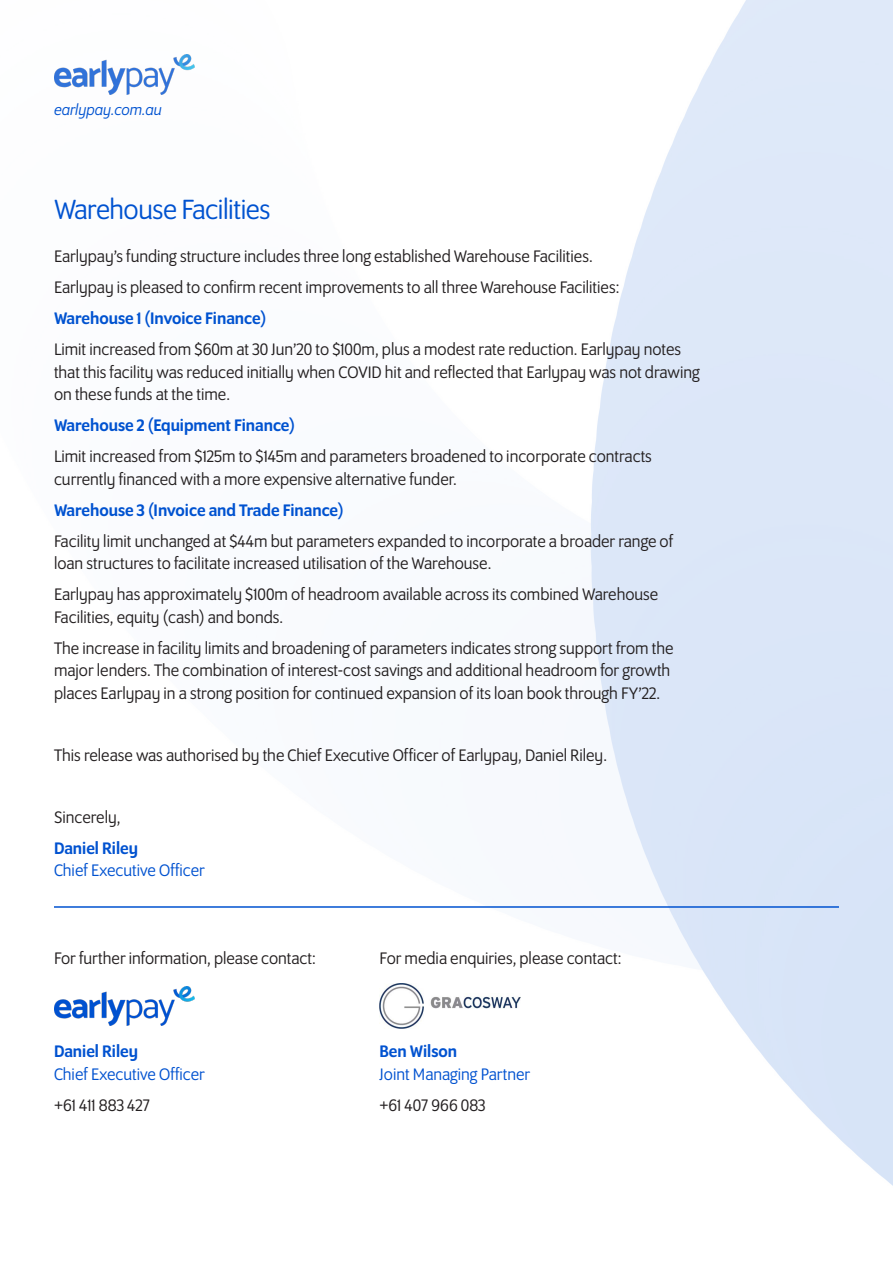
<style>
.page{position:relative;width:893px;height:1263px;background:#fff}
.page>*{position:absolute;margin:0;border:0;box-sizing:border-box;transform-origin:0 0}
.Body_Headers_Medium{font:30px "Program OT";letter-spacing:-.015em;color:#0052d0}
.Body_Text{font:18px/22.5px "Program OT";color:#231f20}
.Body_Text-2{font:18px/22.5px "Program OT";color:#0052d0}
.Body_Text-3{font:500 18px "Program OT";color:#0052d0}
.Body_Text-4{font:italic 16.5px "Program OT";color:#0052d0}
.s1{font-weight:500}
</style>
<div class="page">
<img style="left:54px;top:0;width:839px;height:1186px">
<hr style="left:54px;top:906px;width:785px;height:2px;background:#0052d0">
<img style="left:380px;top:984px;width:140px;height:44px">
<img style="left:54px;top:986px;width:141px;height:40px">
<p class="Body_Text-4" style="left:54px;top:101px;width:109px">earlypay.com.au</p>
<p class="Body_Headers_Medium" style="left:54px;top:192px;width:218px">Warehouse Facilities</p>
<p class="Body_Text" style="left:54px;top:245px;width:540px">Earlypay’s funding structure includes three long established Warehouse Facilities.</p>
<p class="Body_Text" style="left:54px;top:276px;width:567px">Earlypay is pleased to confirm recent improvements to all three Warehouse Facilities:</p>
<p class="Body_Text-3" style="left:54px;top:308px;width:214px">Warehouse 1 (Invoice Finance)</p>
<p class="Body_Text" style="left:54px;top:338px;width:647px">Limit increased from $60m at 30 Jun’20 to $100m, plus a modest rate reduction. Earlypay notes that this facility was reduced initially when COVID hit and reflected that Earlypay was not drawing on these funds at the time.</p>
<p class="Body_Text-3" style="left:54px;top:415px;width:243px">Warehouse 2 (Equipment Finance)</p>
<p class="Body_Text" style="left:54px;top:445px;width:599px">Limit increased from $125m to $145m and parameters broadened to incorporate contracts currently financed with a more expensive alternative funder.</p>
<p class="Body_Text-3" style="left:54px;top:500px;width:291px">Warehouse 3 (Invoice and Trade Finance)</p>
<p class="Body_Text" style="left:54px;top:530px;width:621px">Facility limit unchanged at $44m but parameters expanded to incorporate a broader range of loan structures to facilitate increased utilisation of the Warehouse.</p>
<p class="Body_Text" style="left:54px;top:583px;width:606px">Earlypay has approximately $100m of headroom available across its combined Warehouse<br>Facilities, equity (cash) and bonds.</p>
<p class="Body_Text" style="left:54px;top:637px;width:621px">The increase in facility limits and broadening of parameters indicates strong support from the major lenders. The combination of interest-cost savings and additional headroom for growth places Earlypay in a strong position for continued expansion of its loan book through FY’22.</p>
<p class="Body_Text" style="left:54px;top:744px;width:554px">This release was authorised by the Chief Executive Officer of Earlypay, Daniel Riley.</p>
<p class="Body_Text" style="left:54px;top:806px;width:68px">Sincerely,</p>
<p class="Body_Text-2" style="left:54px;top:837px;width:152px"><span class="s1">Daniel Riley<br></span>Chief Executive Officer</p>
<p class="Body_Text" style="left:54px;top:947px;width:263px">For further information, please contact:</p>
<p class="Body_Text-2" style="left:54px;top:1040px;width:152px"><span class="s1">Daniel Riley<br></span>Chief Executive Officer</p>
<p class="Body_Text" style="left:54px;top:1093px;width:97px">+61 411 883 427</p>
<p class="Body_Text" style="left:380px;top:947px;width:243px">For media enquiries, please contact:</p>
<p class="Body_Text-2" style="left:380px;top:1040px;width:152px"><span class="s1">Ben Wilson<br></span>Joint Managing Partner</p>
<p class="Body_Text" style="left:380px;top:1093px;width:108px">+61 407 966 083</p>
</div>
